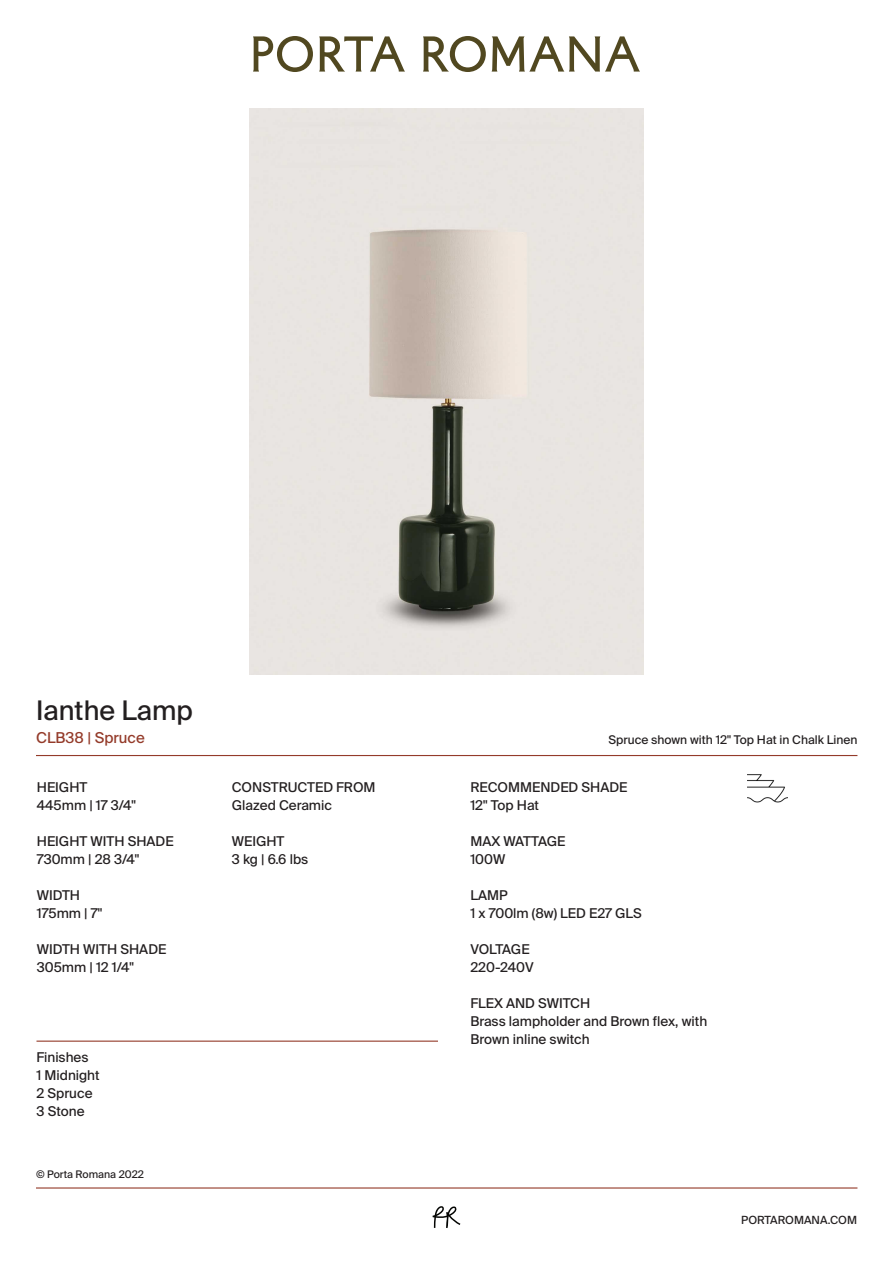
<style>
.page{position:relative;width:893px;height:1263px;background:#fff}
.page>*{position:absolute;margin:0;border:0;box-sizing:border-box;transform-origin:0 0}
.t1{font:27px "Suisse Intl";color:#231f20}
.t2{font:15px "Suisse Intl";color:#943b2a}
.t3{font:13.5px/18px "Suisse Intl";color:#231f20}
.t4{font:12px "Suisse Intl";color:#231f20}
.t5{font:11.25px "Suisse Intl";color:#231f20}
.t6{font:10.5px "Suisse Intl";color:#231f20}
</style>
<div class="page">
<hr style="left:36px;top:755px;width:821px;height:1px;background:#943b2a">
<img style="left:250px;top:108px;width:393px;height:566px">
<svg style="left:253px;top:36px;width:60px;height:36px"></svg>
<svg style="left:319px;top:36px;width:86px;height:36px"></svg>
<svg style="left:423px;top:36px;width:63px;height:36px"></svg>
<svg style="left:492px;top:36px;width:148px;height:36px"></svg>
<hr style="left:36px;top:1040px;width:402px;height:2px;background:#943b2a">
<svg style="left:433px;top:1206px;width:27px;height:22px"></svg>
<hr style="left:36px;top:1187px;width:821px;height:1px;background:#943b2a">
<img style="left:747px;top:774px;width:40px;height:29px">
<h1 class="t1" style="left:36px;top:695px;width:158px">Ianthe Lamp</h1>
<p class="t2" style="left:36px;top:729px;width:110px">CLB38 | Spruce</p>
<p class="t4" style="left:608px;top:733px;width:251px">Spruce shown with 12" Top Hat in Chalk Linen</p>
<p class="t3" style="left:37px;top:778px;width:101px">HEIGHT<br>445mm | 17 3/4"</p>
<p class="t3" style="left:37px;top:832px;width:138px">HEIGHT WITH SHADE<br>730mm | 28 3/4"</p>
<p class="t3" style="left:37px;top:886px;width:67px">WIDTH<br>175mm | 7"</p>
<p class="t3" style="left:37px;top:940px;width:131px">WIDTH WITH SHADE<br>305mm | 12 1/4"</p>
<p class="t3" style="left:36px;top:1048px;width:65px">Finishes<br>1 Midnight<br>2 Spruce<br>3 Stone</p>
<p class="t6" style="left:36px;top:1168px;width:109px">© Porta Romana 2022</p>
<p class="t3" style="left:232px;top:778px;width:145px">CONSTRUCTED FROM<br>Glazed Ceramic</p>
<p class="t3" style="left:232px;top:832px;width:78px">WEIGHT<br>3 kg | 6.6 lbs</p>
<p class="t3" style="left:470px;top:778px;width:159px">RECOMMENDED SHADE<br>12" Top Hat</p>
<p class="t3" style="left:470px;top:832px;width:97px">MAX WATTAGE<br>100W</p>
<p class="t3" style="left:470px;top:886px;width:173px">LAMP<br>1 x 700lm (8w) LED E27 GLS</p>
<p class="t3" style="left:470px;top:940px;width:65px">VOLTAGE<br>220-240V</p>
<p class="t3" style="left:470px;top:994px;width:238px">FLEX AND SWITCH<br>Brass lampholder and Brown flex, with<br>Brown inline switch</p>
<p class="t5" style="left:741px;top:1213px;width:117px">PORTAROMANA.COM</p>
</div>
